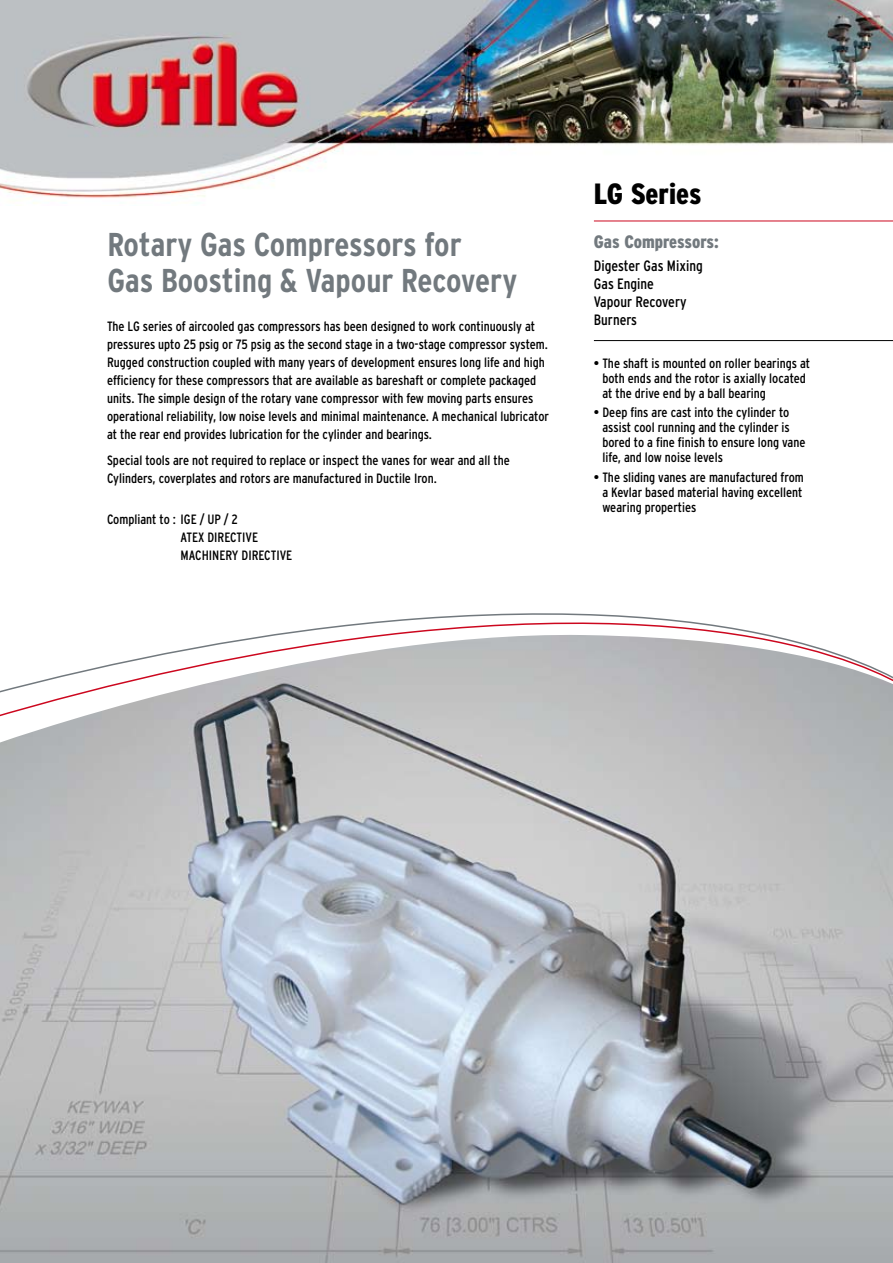
<style>
.page{position:relative;width:893px;height:1263px;background:#fff}
.page>*{position:absolute;margin:0;border:0;box-sizing:border-box;transform-origin:0 0}
.t1{font:700 condensed 33px/36px "Interstate";color:#72797e}
.t2{font:900 condensed 29.25px "Interstate";letter-spacing:-.005em;color:#000}
.t3{font:900 condensed 18px "Interstate";letter-spacing:-.005em;color:#72797e}
.t4{font:condensed 15px/18px "Interstate";color:#000}
.t5{font:condensed 13.5px/18px "Interstate";color:#000}
</style>
<div class="page">
<img style="left:0;top:0;width:893px;height:204px">
<hr style="left:594px;top:221px;width:299px;height:1px;background:#cc071e">
<hr style="left:594px;top:340px;width:299px;height:1px;background:#000">
<svg style="left:283px;top:613px;width:477px;height:20px"></svg>
<img style="left:0;top:633px;width:893px;height:630px">
<h1 class="t1" style="left:107px;top:226px;width:411px">Rotary Gas Compressors for<br>Gas Boosting &amp; Vapour Recovery</h1>
<p class="t5" style="left:107px;top:317px;width:444px">The LG series of aircooled gas compressors has been designed to work continuously at pressures upto 25 psig or 75 psig as the second stage in a two-stage compressor system.<br>Rugged construction coupled with many years of development ensures long life and high efficiency for these compressors that are available as bareshaft or complete packaged units. The simple design of the rotary vane compressor with few moving parts ensures operational reliability, low noise levels and minimal maintenance. A mechanical lubricator at the rear end provides lubrication for the cylinder and bearings.</p>
<p class="t5" style="left:107px;top:452px;width:404px">Special tools are not required to replace or inspect the vanes for wear and all the<br>Cylinders, coverplates and rotors are manufactured in Ductile Iron.</p>
<p class="t5" style="left:181px;top:510px;width:113px;text-indent:-73px">Compliant to : IGE / UP / 2<br>ATEX DIRECTIVE<br>MACHINERY DIRECTIVE</p>
<h2 class="t2" style="left:594px;top:178px;width:109px">LG Series</h2>
<h3 class="t3" style="left:594px;top:232px;width:127px">Gas Compressors:</h3>
<p class="t4" style="left:594px;top:256px;width:110px">Digester Gas Mixing<br>Gas Engine<br>Vapour Recovery<br>Burners</p>
<p class="t5" style="left:602px;top:356px;width:209px;line-height:15px;text-indent:-9px">• The shaft is mounted on roller bearings at both ends and the rotor is axially located at the drive end by a ball bearing</p>
<p class="t5" style="left:602px;top:405px;width:205px;line-height:15px;text-indent:-9px">• Deep fins are cast into the cylinder to assist cool running and the cylinder is bored to a fine finish to ensure long vane life, and low noise levels</p>
<p class="t5" style="left:602px;top:469px;width:203px;line-height:15px;text-align:justify;text-indent:-9px">• The sliding vanes are manufactured from a Kevlar based material having excellent wearing properties</p>
</div>
